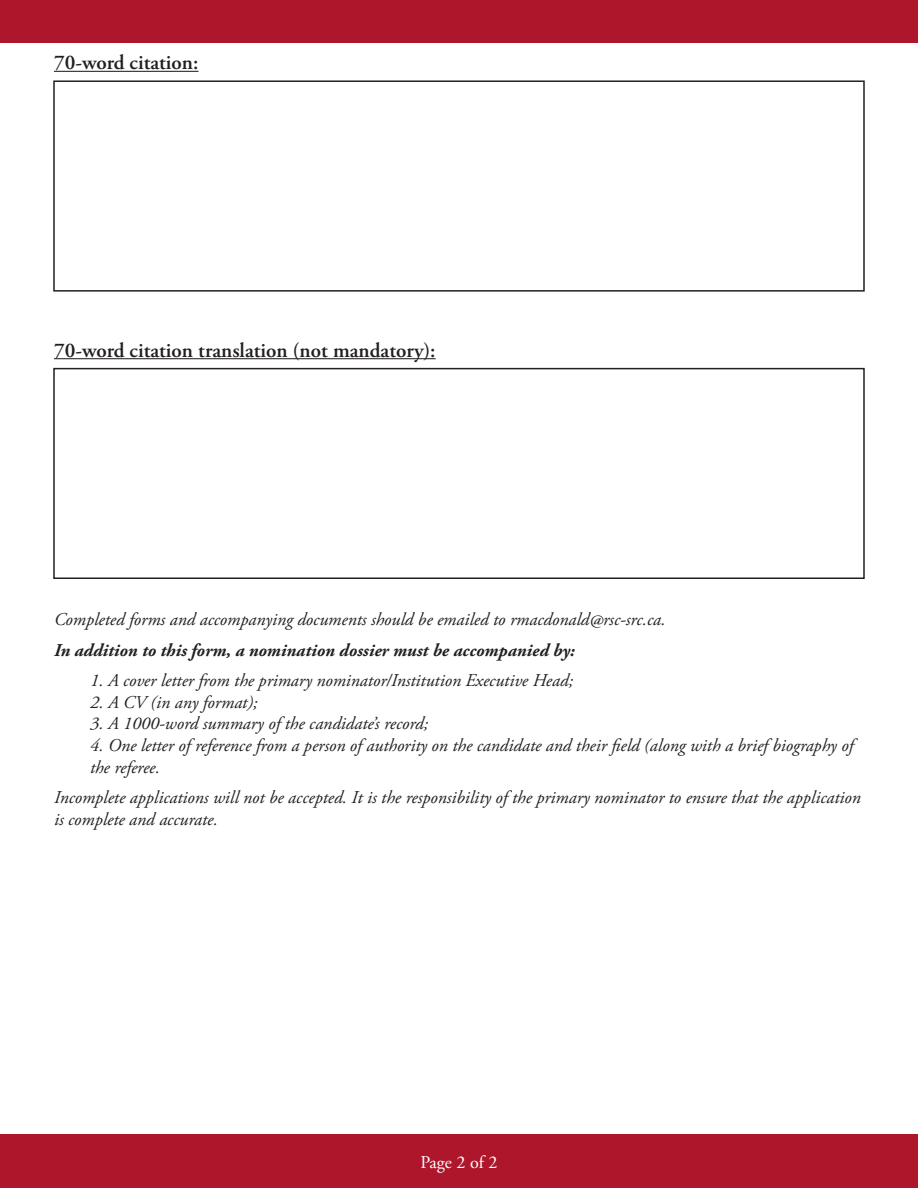
<style>
.page{position:relative;width:918px;height:1188px;background:#fff}
.page>*{position:absolute;margin:0;border:0;box-sizing:border-box;transform-origin:0 0}
.t1{font:600 21px "Adobe Garamond Pro";color:#231f20}
.t2{font:italic 18px/21.6px "Adobe Garamond Pro";color:#231f20}
.t3{font:italic 700 18px "Adobe Garamond Pro";color:#231f20}
.t4{font:18px "Adobe Garamond Pro";color:#fff}
</style>
<div class="page">
<div style="left:0;top:1134px;width:918px;height:54px;background:#ae172b"></div>
<div style="left:0;top:0;width:918px;height:43px;background:#ae172b"></div>
<hr style="left:54px;top:71px;width:144px;height:1px;background:#231f20">
<hr style="left:54px;top:358px;width:382px;height:1px;background:#231f20">
<div style="left:53px;top:80px;width:812px;height:212px;border:2px solid #231f20"></div>
<div style="left:53px;top:368px;width:812px;height:211px;border:2px solid #231f20"></div>
<p class="t1" style="left:54px;top:50px;width:146px">70-word citation:</p>
<p class="t1" style="left:54px;top:338px;width:383px">70-word citation translation (not mandatory):</p>
<p class="t2" style="left:54px;top:609px;width:613px">Completed forms and accompanying documents should be emailed to rmacdonald@rsc-src.ca.</p>
<p class="t3" style="left:54px;top:640px;width:522px">In addition to this form, a nomination dossier must be accompanied by:</p>
<p class="t2" style="left:90px;top:670px;width:485px">1. A cover letter from the primary nominator/Institution Executive Head;</p>
<p class="t2" style="left:90px;top:692px;width:169px">2. A CV (in any format);</p>
<p class="t2" style="left:90px;top:713px;width:340px">3. A 1000-word summary of the candidate’s record;</p>
<p class="t2" style="left:90px;top:735px;width:765px">4. One letter of reference from a person of authority on the candidate and their field (along with a brief biography of the referee.</p>
<p class="t2" style="left:54px;top:787px;width:808px">Incomplete applications will not be accepted. It is the responsibility of the primary nominator to ensure that the application is complete and accurate.</p>
<p class="t4" style="left:420px;top:1151px;width:79px">Page 2 of 2</p>
</div>
